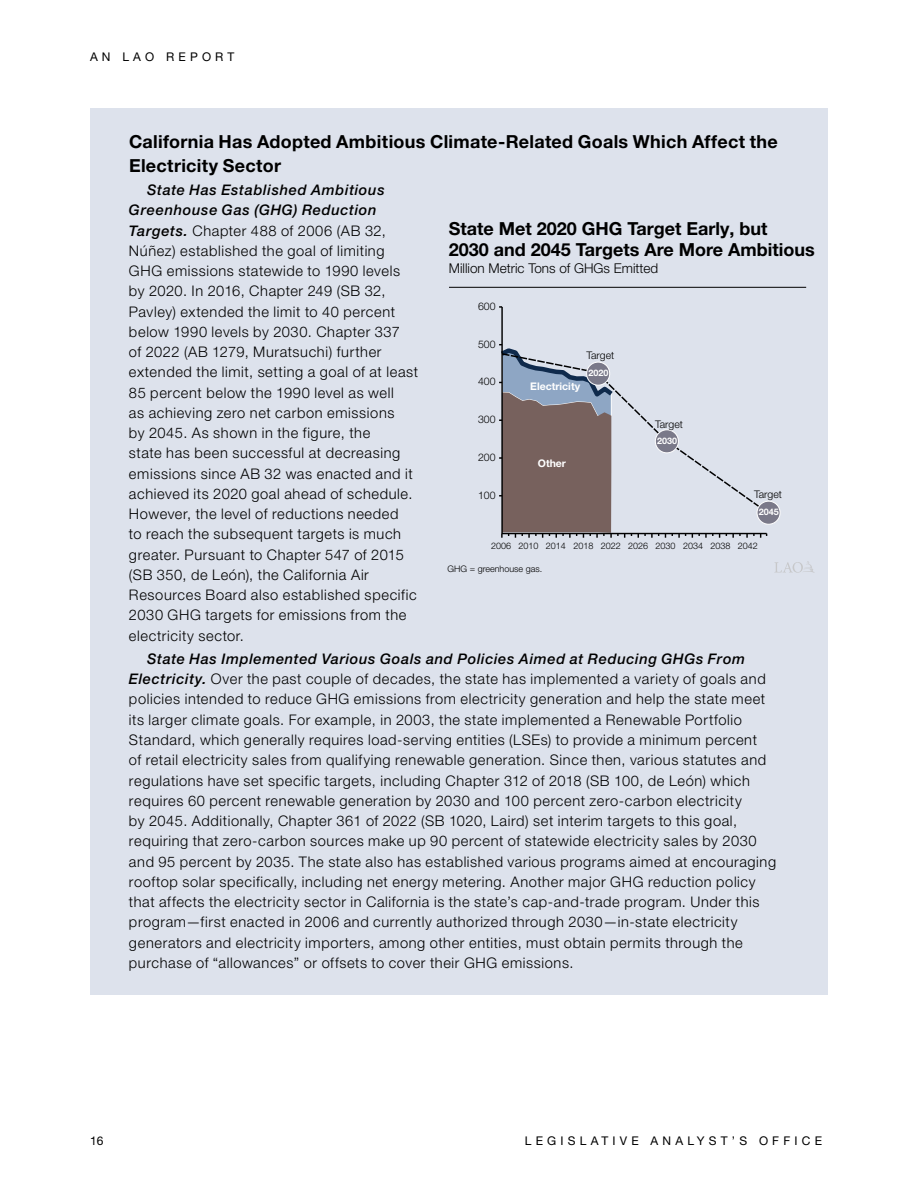
<style>
.page{position:relative;width:918px;height:1188px;background:#fff}
.page>*{position:absolute;margin:0;border:0;box-sizing:border-box;transform-origin:0 0}
.t1{font:700 18px/24px "Helvetica Neue LT Pro";letter-spacing:.015em;color:#000}
.t2{font:300 14.7px/20.2px "Helvetica Neue LT Pro";letter-spacing:.04em;color:#000}
.t3{font:300 13.5px "Helvetica Neue LT Pro";color:#000}
.t4{font:12px "Helvetica Neue LT Pro";letter-spacing:.35em;color:#000}
.t5{font:300 10.5px "Helvetica Neue LT Pro";color:#000}
.t6{font:700 10.5px "Helvetica Neue LT Pro";color:#fff}
.t7{font:300 9px "Helvetica Neue LT Pro";color:#000}
.t8{font:700 9px "Helvetica Neue LT Pro";color:#fff}
.s1{font-weight:500;font-style:italic}
</style>
<div class="page">
<div style="left:90px;top:108px;width:738px;height:887px;background:#dde2ec"></div>
<svg style="left:774px;top:561px;width:41px;height:12px"></svg>
<hr style="left:449px;top:287px;width:357px;height:1px;background:#000">
<div style="left:757px;top:501px;width:23px;height:23px;background:#7a7989;border-radius:50%"></div>
<div style="left:757px;top:501px;width:23px;height:23px;border:1px solid #fff;border-radius:50%"></div>
<hr style="left:501px;top:307px;width:2px;height:227px;background:#000">
<svg style="left:499px;top:344px;width:270px;height:194px"></svg>
<p class="t4" style="left:90px;top:49px;width:146px">AN LAO REPORT</p>
<p class="t1" style="left:129px;top:129px;width:650px">California Has Adopted Ambitious Climate-Related Goals Which Affect the<br>Electricity Sector</p>
<p class="t2" style="left:129px;top:179px;width:291px;text-indent:18px"><span class="s1">State Has Established Ambitious Greenhouse Gas (GHG) Reduction Targets.</span> Chapter 488 of 2006 (AB 32, Núñez) established the goal of limiting GHG emissions statewide to 1990 levels by 2020. In 2016, Chapter 249 (SB 32, Pavley) extended the limit to 40 percent below 1990 levels by 2030. Chapter 337<br>of 2022 (AB 1279, Muratsuchi) further extended the limit, setting a goal of at least 85 percent below the 1990 level as well<br>as achieving zero net carbon emissions<br>by 2045. As shown in the figure, the<br>state has been successful at decreasing emissions since AB 32 was enacted and it achieved its 2020 goal ahead of schedule.<br>However, the level of reductions needed<br>to reach the subsequent targets is much greater. Pursuant to Chapter 547 of 2015 (SB 350, de León), the California Air Resources Board also established specific 2030 GHG targets for emissions from the electricity sector.</p>
<p class="t2" style="left:129px;top:648px;width:649px;text-indent:18px"><span class="s1">State Has Implemented Various Goals and Policies Aimed at Reducing GHGs From Electricity.</span> Over the past couple of decades, the state has implemented a variety of goals and policies intended to reduce GHG emissions from electricity generation and help the state meet its larger climate goals. For example, in 2003, the state implemented a Renewable Portfolio Standard, which generally requires load-serving entities (LSEs) to provide a minimum percent<br>of retail electricity sales from qualifying renewable generation. Since then, various statutes and regulations have set specific targets, including Chapter 312 of 2018 (SB 100, de León) which requires 60 percent renewable generation by 2030 and 100 percent zero-carbon electricity<br>by 2045. Additionally, Chapter 361 of 2022 (SB 1020, Laird) set interim targets to this goal, requiring that zero-carbon sources make up 90 percent of statewide electricity sales by 2030 and 95 percent by 2035. The state also has established various programs aimed at encouraging rooftop solar specifically, including net energy metering. Another major GHG reduction policy that affects the electricity sector in California is the state’s cap-and-trade program. Under this program—first enacted in 2006 and currently authorized through 2030—in-state electricity generators and electricity importers, among other entities, must obtain permits through the purchase of “allowances” or offsets to cover their GHG emissions.</p>
<p class="t1" style="left:449px;top:217px;width:368px;line-height:21.6px">State Met 2020 GHG Target Early, but<br>2030 and 2045 Targets Are More Ambitious</p>
<p class="t3" style="left:449px;top:260px;width:211px">Million Metric Tons of GHGs Emitted</p>
<p class="t5" style="left:478px;top:300px;width:19px">600</p>
<p class="t5" style="left:478px;top:338px;width:19px">500</p>
<p class="t5" style="left:586px;top:349px;width:29px">Target</p>
<p class="t8" style="left:588px;top:367px;width:22px">2020</p>
<p class="t5" style="left:478px;top:375px;width:19px">400</p>
<p class="t6" style="left:530px;top:380px;width:51px">Electricity</p>
<p class="t5" style="left:478px;top:413px;width:19px">300</p>
<p class="t5" style="left:655px;top:418px;width:29px">Target</p>
<p class="t8" style="left:657px;top:435px;width:22px">2030</p>
<p class="t5" style="left:478px;top:451px;width:19px">200</p>
<p class="t6" style="left:538px;top:457px;width:30px">Other</p>
<p class="t5" style="left:754px;top:488px;width:29px">Target</p>
<p class="t5" style="left:478px;top:489px;width:19px">100</p>
<p class="t8" style="left:759px;top:506px;width:22px">2045</p>
<p class="t7" style="left:491px;top:541px;width:268px">2006 2010 2014 2018 2022 2026 2030 2034 2038 2042</p>
<p class="t7" style="left:448px;top:563px;width:96px">GHG = greenhouse gas.</p>
<p class="t4" style="left:90px;top:1134px;width:15px">16</p>
<p class="t4" style="left:525px;top:1133px;width:299px">LEGISLATIVE ANALYST’S OFFICE</p>
</div>
